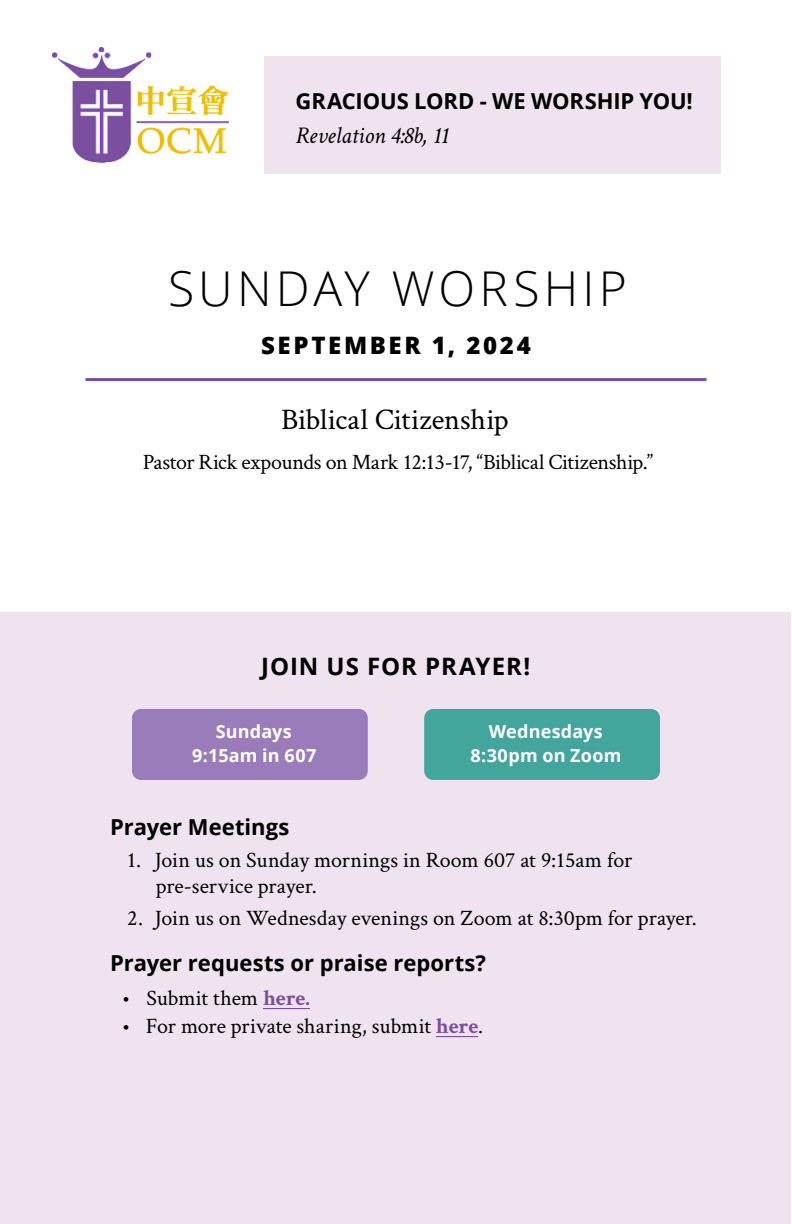
<style>
.page{position:relative;width:792px;height:1224px;background:#fff}
.page>*{position:absolute;margin:0;border:0;box-sizing:border-box;transform-origin:0 0}
.t1{font:300 48px "Open Sans";letter-spacing:.085em;color:#000}
.t2{font:30px "Crimson Text";letter-spacing:-.005em;color:#000}
.t3{font:italic 24px "Crimson Text";color:#000}
.t4{font:700 24px "Open Sans";letter-spacing:.04em;color:#000}
.t5{font:800 24px "Open Sans";letter-spacing:.115em;color:#000}
.t6{font:22px/26px "Crimson Text";letter-spacing:-.005em;color:#000}
.t7{font:700 22px "Open Sans";color:#000}
.t8{font:700 18px/24px "Open Sans";letter-spacing:.01em;color:#fff;text-align:center}
.s1{font-weight:700;color:#7a4c9e}
</style>
<div class="page">
<div style="left:264px;top:56px;width:456px;height:118px;background:#eee3ee"></div>
<div style="left:0;top:612px;width:791px;height:612px;background:#eee3ee"></div>
<img style="left:52px;top:48px;width:176px;height:114px">
<hr style="left:263px;top:1008px;width:47px;height:1px;background:#7a4c9e">
<hr style="left:436px;top:1036px;width:42px;height:1px;background:#7a4c9e">
<hr style="left:86px;top:378px;width:620px;height:3px;background:#7a4aa6">
<div style="left:132px;top:709px;width:236px;height:71px;background:#9a7cbb;border-radius:9px"></div>
<div style="left:424px;top:709px;width:236px;height:71px;background:#42a69d;border-radius:9px"></div>
<p class="t7" style="left:296px;top:85px;width:399px">GRACIOUS LORD - WE WORSHIP YOU!</p>
<p class="t3" style="left:296px;top:121px;width:155px">Revelation 4:8b, 11</p>
<h1 class="t1" style="left:168px;top:256px;width:460px">SUNDAY WORSHIP</h1>
<p class="t5" style="left:261px;top:327px;width:271px">SEPTEMBER 1, 2024</p>
<h2 class="t2" style="left:281px;top:399px;width:229px">Biblical Citizenship</h2>
<p class="t6" style="left:143px;top:448px;width:512px">Pastor Rick expounds on Mark 12:13-17, “Biblical Citizenship.”</p>
<p class="t4" style="left:261px;top:650px;width:271px">JOIN US FOR PRAYER!</p>
<p class="t8" style="left:192px;top:719px;width:126px">Sundays<br>9:15am in 607</p>
<p class="t8" style="left:471px;top:719px;width:152px">Wednesdays<br>8:30pm on Zoom</p>
<p class="t7" style="left:110px;top:811px;width:181px">Prayer Meetings</p>
<p class="t6" style="left:156px;top:846px;width:478px;text-indent:-29px">1. Join us on Sunday mornings in Room 607 at 9:15am for pre-service prayer.</p>
<p class="t6" style="left:127px;top:904px;width:571px">2. Join us on Wednesday evenings on Zoom at 8:30pm for prayer.</p>
<p class="t7" style="left:110px;top:947px;width:377px">Prayer requests or praise reports?</p>
<p class="t6" style="left:122px;top:984px;width:190px">• Submit them <span class="s1">here.</span></p>
<p class="t6" style="left:122px;top:1012px;width:363px">• For more private sharing, submit <span class="s1">here</span>.</p>
</div>
